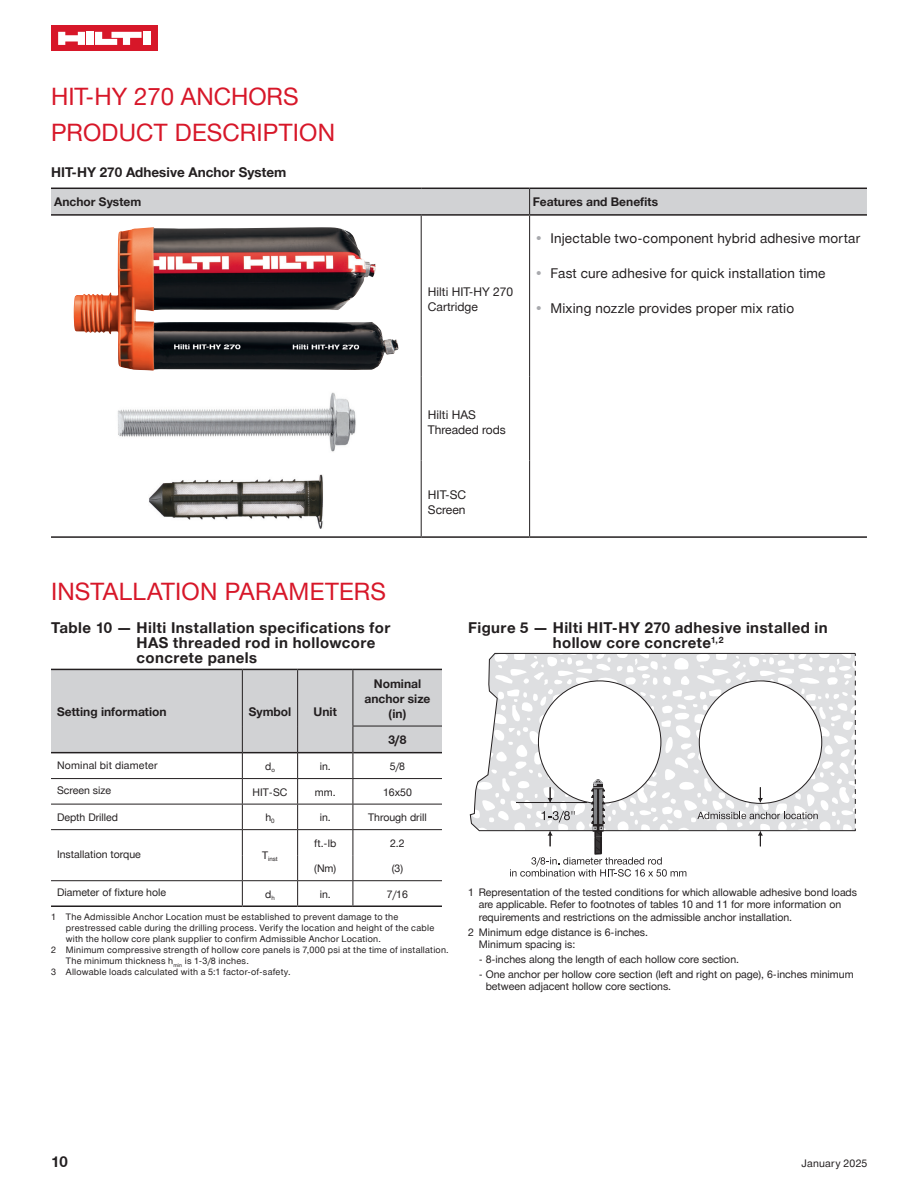
<style>
.page{position:relative;width:918px;height:1188px;background:#fff}
.page>*{position:absolute;margin:0;border:0;box-sizing:border-box;transform-origin:0 0}
.t1{font:24px/36.8px "Hilti";letter-spacing:.01em;color:#d71729}
.t2{font:700 15px/15px "Hilti";letter-spacing:.03em;color:#231f20}
.t3{font:13.5px "Hilti";letter-spacing:.015em;color:#231f20}
.t4{font:700 13.5px "Hilti";color:#231f20}
.t5{font:700 12px/15px "Hilti";color:#231f20;text-align:center}
.t6{font:12px/15px "Hilti";color:#231f20}
.t7{font:10.5px/12.6px "Hilti";color:#231f20}
.t8{font:10.5px "Hilti";letter-spacing:.02em;color:#231f20}
.t9{font:10.5px "Hilti";letter-spacing:.025em;color:#231f20}
.t10{font:9px "Hilti";letter-spacing:.03em;color:#231f20}
.t11{font:6.15px "Hilti";color:#231f20}
.s1{color:#a8a9ad}
</style>
<div class="page">
<div style="left:51px;top:26px;width:106px;height:25px;background:#d71729"></div>
<div style="left:86px;top:32px;width:8px;height:13px;background:#fff"></div>
<div style="left:143px;top:32px;width:7px;height:13px;background:#fff"></div>
<svg style="left:58px;top:32px;width:27px;height:13px"></svg>
<svg style="left:95px;top:32px;width:47px;height:13px"></svg>
<hr style="left:529px;top:461px;width:1px;height:75px;background:#231f20">
<div style="left:51px;top:189px;width:816px;height:25px;background:#d1d2d4"></div>
<hr style="left:421px;top:216px;width:1px;height:161px;background:#231f20">
<hr style="left:529px;top:216px;width:1px;height:161px;background:#231f20">
<hr style="left:421px;top:377px;width:1px;height:84px;background:#231f20">
<hr style="left:529px;top:377px;width:1px;height:84px;background:#231f20">
<hr style="left:421px;top:461px;width:1px;height:75px;background:#231f20">
<hr style="left:51px;top:188px;width:370px;height:1px;background:#231f20">
<hr style="left:421px;top:188px;width:109px;height:1px;background:#231f20">
<hr style="left:530px;top:188px;width:337px;height:1px;background:#231f20">
<hr style="left:530px;top:536px;width:337px;height:2px;background:#231f20">
<hr style="left:51px;top:536px;width:370px;height:2px;background:#231f20">
<hr style="left:421px;top:536px;width:109px;height:2px;background:#231f20">
<hr style="left:51px;top:214px;width:370px;height:2px;background:#231f20">
<hr style="left:421px;top:214px;width:109px;height:2px;background:#231f20">
<hr style="left:530px;top:214px;width:337px;height:2px;background:#231f20">
<img style="left:74px;top:227px;width:325px;height:144px">
<img style="left:117px;top:392px;width:239px;height:60px">
<img style="left:149px;top:474px;width:174px;height:55px">
<svg style="left:51px;top:669px;width:391px;height:236px"></svg>
<hr style="left:51px;top:905px;width:191px;height:2px;background:#231f20">
<hr style="left:242px;top:905px;width:56px;height:2px;background:#231f20">
<hr style="left:298px;top:905px;width:55px;height:2px;background:#231f20">
<hr style="left:353px;top:905px;width:89px;height:2px;background:#231f20">
<svg style="left:469px;top:653px;width:387px;height:179px;fill:#dedfe1"></svg>
<div style="left:538px;top:681px;width:123px;height:122px;background:#fff;border-radius:50%"></div>
<div style="left:699px;top:681px;width:123px;height:122px;background:#fff;border-radius:50%"></div>
<svg style="left:758px;top:787px;width:5px;height:15px"></svg>
<svg style="left:758px;top:831px;width:5px;height:15px"></svg>
<svg style="left:855px;top:653px;width:1px;height:178px"></svg>
<svg style="left:510px;top:779px;width:176px;height:98px"></svg>
<svg style="left:697px;top:812px;width:121px;height:7px"></svg>
<h1 class="t1" style="left:51px;top:77px;width:286px">HIT-HY 270 ANCHORS<br>PRODUCT DESCRIPTION</h1>
<p class="t4" style="left:51px;top:163px;width:237px">HIT-HY 270 Adhesive Anchor System</p>
<p class="t5" style="left:54px;top:194px;width:89px">Anchor System</p>
<p class="t5" style="left:533px;top:194px;width:127px">Features and Benefits</p>
<p class="t6" style="left:428px;top:284px;width:87px">Hilti HIT-HY 270<br>Cartridge</p>
<p class="t3" style="left:536px;top:229px;width:326px"><span class="s1">•</span> Injectable two-component hybrid adhesive mortar</p>
<p class="t3" style="left:536px;top:264px;width:291px"><span class="s1">•</span> Fast cure adhesive for quick installation time</p>
<p class="t3" style="left:536px;top:299px;width:260px"><span class="s1">•</span> Mixing nozzle provides proper mix ratio</p>
<h1 class="t1" style="left:51px;top:572px;width:337px">INSTALLATION PARAMETERS</h1>
<h2 class="t2" style="left:137px;top:620px;width:255px;text-indent:-86px">Table 10 — Hilti Installation specifications for<br>HAS threaded rod in hollowcore concrete panels</h2>
<p class="t6" style="left:428px;top:407px;width:80px">Hilti HAS<br>Threaded rods</p>
<p class="t6" style="left:428px;top:487px;width:40px">HIT-SC<br>Screen</p>
<h2 class="t2" style="left:553px;top:620px;width:276px;text-indent:-85px">Figure 5 — Hilti HIT-HY 270 adhesive installed in hollow core concrete<sup>1,2</sup></h2>
<p class="t5" style="left:57px;top:704px;width:111px">Setting information</p>
<p class="t5" style="left:249px;top:704px;width:44px">Symbol</p>
<p class="t5" style="left:314px;top:704px;width:25px">Unit</p>
<p class="t5" style="left:364px;top:676px;width:67px">Nominal anchor size (in)</p>
<p class="t5" style="left:389px;top:732px;width:19px">3/8</p>
<p class="t8" style="left:57px;top:757px;width:102px">Nominal bit diameter</p>
<p class="t7" style="left:265px;top:760px;width:11px">d<sub>o</sub></p>
<p class="t7" style="left:320px;top:760px;width:13px">in.</p>
<p class="t7" style="left:390px;top:760px;width:17px">5/8</p>
<p class="t7" style="left:57px;top:784px;width:56px">Screen size</p>
<p class="t7" style="left:253px;top:785px;width:36px">HIT-SC</p>
<p class="t7" style="left:315px;top:785px;width:22px">mm.</p>
<p class="t7" style="left:383px;top:785px;width:30px">16x50</p>
<p class="t7" style="left:57px;top:811px;width:63px">Depth Drilled</p>
<p class="t7" style="left:265px;top:811px;width:11px">h<sub>0</sub></p>
<p class="t7" style="left:320px;top:811px;width:13px">in.</p>
<p class="t7" style="left:368px;top:811px;width:60px">Through drill</p>
<p class="t7" style="left:57px;top:848px;width:85px">Installation torque</p>
<p class="t11" style="left:262px;top:855px;width:17px"><sup>T</sup>inst</p>
<p class="t7" style="left:314px;top:836px;width:23px">ft.-lb</p>
<p class="t7" style="left:390px;top:836px;width:16px">2.2</p>
<p class="t7" style="left:314px;top:862px;width:23px">(Nm)</p>
<p class="t7" style="left:392px;top:862px;width:13px">(3)</p>
<p class="t7" style="left:57px;top:886px;width:111px">Diameter of fixture hole</p>
<p class="t7" style="left:265px;top:888px;width:11px">d<sub>h</sub></p>
<p class="t7" style="left:320px;top:888px;width:13px">in.</p>
<p class="t7" style="left:387px;top:888px;width:23px">7/16</p>
<p class="t10" style="left:51px;top:911px;width:349px">1 The Admissible Anchor Location must be established to prevent damage to the</p>
<p class="t10" style="left:66px;top:922px;width:370px">prestressed cable during the drilling process. Verify the location and height of the cable</p>
<p class="t10" style="left:66px;top:933px;width:317px">with the hollow core plank supplier to confirm Admissible Anchor Location.</p>
<p class="t10" style="left:51px;top:944px;width:399px">2 Minimum compressive strength of hollow core panels is 7,000 psi at the time of installation.</p>
<p class="t10" style="left:66px;top:955px;width:184px">The minimum thickness h<sub>min</sub> is 1-3/8 inches.</p>
<p class="t10" style="left:51px;top:965px;width:241px">3 Allowable loads calculated with a 5:1 factor-of-safety.</p>
<p class="t7" style="left:479px;top:885px;width:380px;text-indent:-10px">1 Representation of the tested conditions for which allowable adhesive bond loads are applicable. Refer to footnotes of tables 10 and 11 for more information on requirements and restrictions on the admissible anchor installation.</p>
<p class="t7" style="left:479px;top:925px;width:171px;text-indent:-10px">2 Minimum edge distance is 6-inches.<br>Minimum spacing is:</p>
<p class="t7" style="left:479px;top:953px;width:262px">- 8-inches along the length of each hollow core section.</p>
<p class="t7" style="left:486px;top:968px;width:369px;text-indent:-7px">- One anchor per hollow core section (left and right on page), 6-inches minimum between adjacent hollow core sections.</p>
<h2 class="t2" style="left:51px;top:1154px;width:18px">10</h2>
<p class="t9" style="left:802px;top:1156px;width:67px">January 2025</p>
</div>
